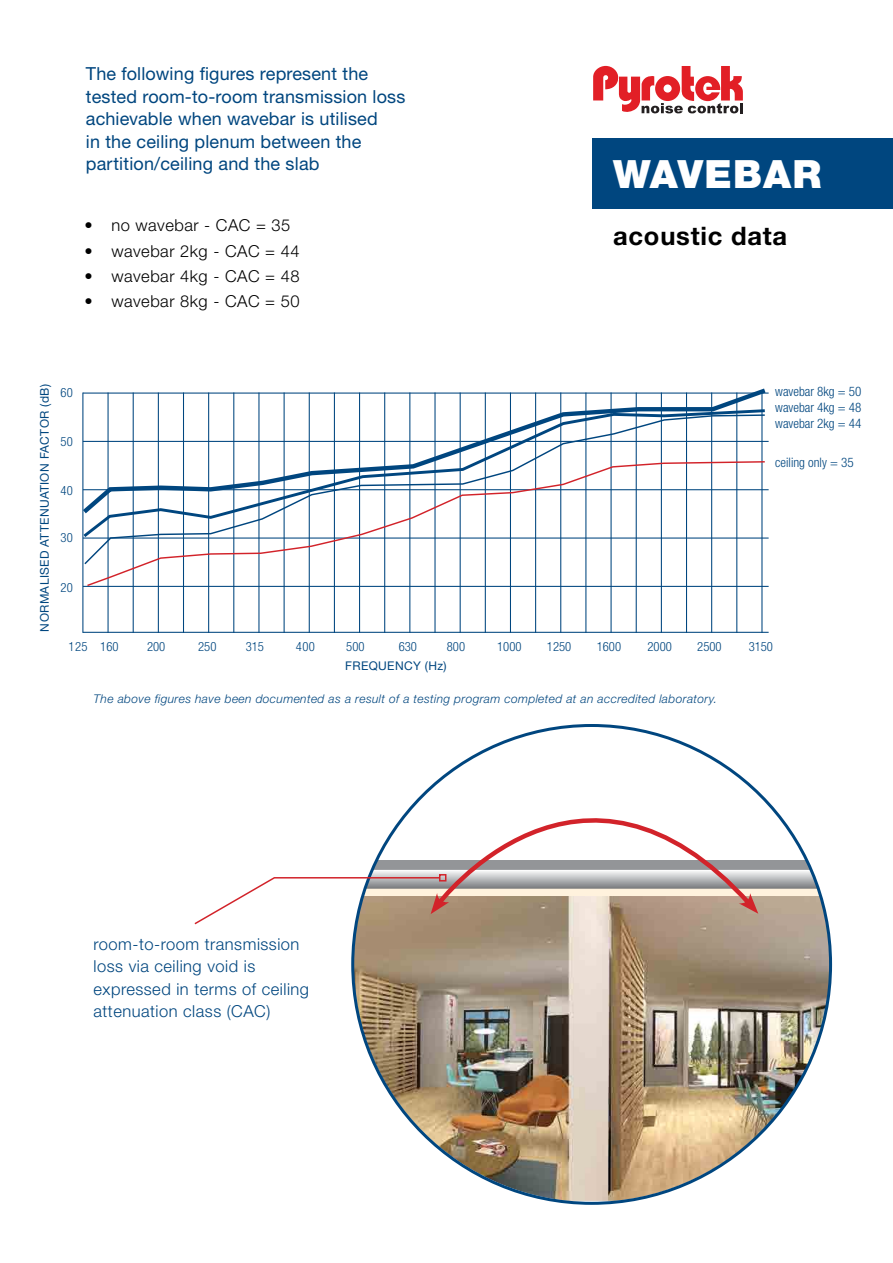
<style>
.page{position:relative;width:893px;height:1263px;background:#fff}
.page>*{position:absolute;margin:0;border:0;box-sizing:border-box;transform-origin:0 0}
.t1{font:900 39px "Helvetica Neue";letter-spacing:.03em;color:#fff}
.t2{font:700 25.5px "Helvetica Neue";letter-spacing:.03em;color:#000}
.t3{font:18px/22.5px "Helvetica Neue CE";letter-spacing:.01em;color:#00467f}
.t4{font:300 16.5px/22.5px "Helvetica Neue";letter-spacing:.03em;color:#00467f}
.t5{font:300 16.5px "Helvetica Neue";letter-spacing:.03em;color:#000}
.t6{font:300 condensed 13.05px/15.8px "Helvetica Neue";color:#00467f;text-align:justify}
.t7{font:300 condensed 12.75px "Helvetica Neue";color:#00467f}
.t8{font:italic 300 12px "Helvetica Neue";letter-spacing:.03em;color:#00467f}
.t9{font:12px "Helvetica Neue";letter-spacing:.03em;color:#00467f}
</style>
<div class="page">
<img style="left:353px;top:896px;width:477px;height:305px">
<svg style="left:818px;top:889px;width:5px;height:7px"></svg>
<svg style="left:370px;top:860px;width:443px;height:10px"></svg>
<div style="left:592px;top:138px;width:301px;height:70px;background:#00467f"></div>
<svg style="left:593px;top:66px;width:150px;height:47px"></svg>
<svg style="left:434px;top:724px;width:322px;height:146px"></svg>
<svg style="left:194px;top:870px;width:624px;height:56px"></svg>
<hr style="left:83px;top:632px;width:686px;height:1px;background:#00467f">
<hr style="left:83px;top:586px;width:686px;height:1px;background:#00467f">
<hr style="left:83px;top:537px;width:686px;height:2px;background:#00467f">
<hr style="left:133px;top:392px;width:1px;height:241px;background:#00467f">
<hr style="left:108px;top:392px;width:1px;height:241px;background:#00467f">
<hr style="left:82px;top:392px;width:1px;height:241px;background:#00467f">
<hr style="left:158px;top:392px;width:1px;height:241px;background:#00467f">
<hr style="left:183px;top:392px;width:1px;height:241px;background:#00467f">
<hr style="left:208px;top:392px;width:1px;height:241px;background:#00467f">
<hr style="left:233px;top:392px;width:1px;height:241px;background:#00467f">
<hr style="left:258px;top:392px;width:1px;height:241px;background:#00467f">
<hr style="left:284px;top:392px;width:1px;height:241px;background:#00467f">
<hr style="left:309px;top:392px;width:1px;height:241px;background:#00467f">
<hr style="left:334px;top:392px;width:1px;height:241px;background:#00467f">
<hr style="left:359px;top:392px;width:1px;height:241px;background:#00467f">
<hr style="left:384px;top:392px;width:1px;height:241px;background:#00467f">
<hr style="left:409px;top:392px;width:1px;height:241px;background:#00467f">
<hr style="left:434px;top:392px;width:2px;height:241px;background:#00467f">
<hr style="left:460px;top:392px;width:1px;height:241px;background:#00467f">
<hr style="left:485px;top:392px;width:1px;height:241px;background:#00467f">
<hr style="left:510px;top:392px;width:1px;height:241px;background:#00467f">
<hr style="left:535px;top:392px;width:1px;height:241px;background:#00467f">
<hr style="left:560px;top:392px;width:1px;height:241px;background:#00467f">
<hr style="left:585px;top:392px;width:1px;height:241px;background:#00467f">
<hr style="left:610px;top:392px;width:2px;height:241px;background:#00467f">
<hr style="left:636px;top:392px;width:1px;height:241px;background:#00467f">
<hr style="left:661px;top:392px;width:1px;height:241px;background:#00467f">
<hr style="left:686px;top:392px;width:1px;height:241px;background:#00467f">
<hr style="left:711px;top:392px;width:1px;height:241px;background:#00467f">
<hr style="left:736px;top:392px;width:1px;height:241px;background:#00467f">
<hr style="left:761px;top:392px;width:1px;height:241px;background:#00467f">
<svg style="left:86px;top:566px;width:680px;height:21px"></svg>
<svg style="left:83px;top:540px;width:680px;height:26px"></svg>
<svg style="left:82px;top:518px;width:686px;height:22px"></svg>
<svg style="left:82px;top:388px;width:687px;height:130px"></svg>
<p class="t3" style="left:86px;top:63px;width:321px">The following figures represent the tested room-to-room transmission loss achievable when wavebar is utilised<br>in the ceiling plenum between the partition/ceiling and the slab</p>
<p class="t5" style="left:84px;top:215px;width:208px">• no wavebar - CAC = 35</p>
<p class="t5" style="left:84px;top:241px;width:217px">• wavebar 2kg - CAC = 44</p>
<p class="t5" style="left:84px;top:266px;width:217px">• wavebar 4kg - CAC = 48</p>
<p class="t5" style="left:84px;top:291px;width:217px">• wavebar 8kg - CAC = 50</p>
<h1 class="t1" style="left:613px;top:151px;width:210px">WAVEBAR</h1>
<h2 class="t2" style="left:613px;top:220px;width:175px">acoustic data</h2>
<p class="t9" style="left:37px;top:631px;width:249px;rotate:-90deg">NORMALISED ATTENUATION FACTOR (dB)</p>
<p class="t7" style="left:60px;top:385px;width:14px">60</p>
<p class="t7" style="left:60px;top:434px;width:14px">50</p>
<p class="t7" style="left:60px;top:483px;width:14px">40</p>
<p class="t7" style="left:60px;top:530px;width:14px">30</p>
<p class="t7" style="left:60px;top:580px;width:14px">20</p>
<p class="t6" style="left:775px;top:384px;width:88px">wavebar 8kg = 50 wavebar 4kg = 48 wavebar 2kg = 44</p>
<p class="t6" style="left:775px;top:454px;width:80px">ceiling only = 35</p>
<p class="t7" style="left:69px;top:639px;width:21px">125</p>
<p class="t7" style="left:100px;top:639px;width:20px">160</p>
<p class="t7" style="left:147px;top:639px;width:20px">200</p>
<p class="t7" style="left:198px;top:639px;width:20px">250</p>
<p class="t7" style="left:246px;top:639px;width:20px">315</p>
<p class="t7" style="left:296px;top:639px;width:21px">400</p>
<p class="t7" style="left:346px;top:639px;width:20px">500</p>
<p class="t7" style="left:399px;top:639px;width:20px">630</p>
<p class="t7" style="left:447px;top:639px;width:20px">800</p>
<p class="t7" style="left:497px;top:639px;width:26px">1000</p>
<p class="t7" style="left:547px;top:639px;width:26px">1250</p>
<p class="t7" style="left:597px;top:639px;width:26px">1600</p>
<p class="t7" style="left:647px;top:639px;width:26px">2000</p>
<p class="t7" style="left:697px;top:639px;width:26px">2500</p>
<p class="t7" style="left:749px;top:639px;width:26px">3150</p>
<p class="t9" style="left:345px;top:659px;width:103px">FREQUENCY (Hz)</p>
<p class="t8" style="left:94px;top:691px;width:625px">The above figures have been documented as a result of a testing program completed at an accredited laboratory.</p>
<p class="t4" style="left:94px;top:932px;width:217px">room-to-room transmission loss via ceiling void is expressed in terms of ceiling attenuation class (CAC)</p>
</div>
